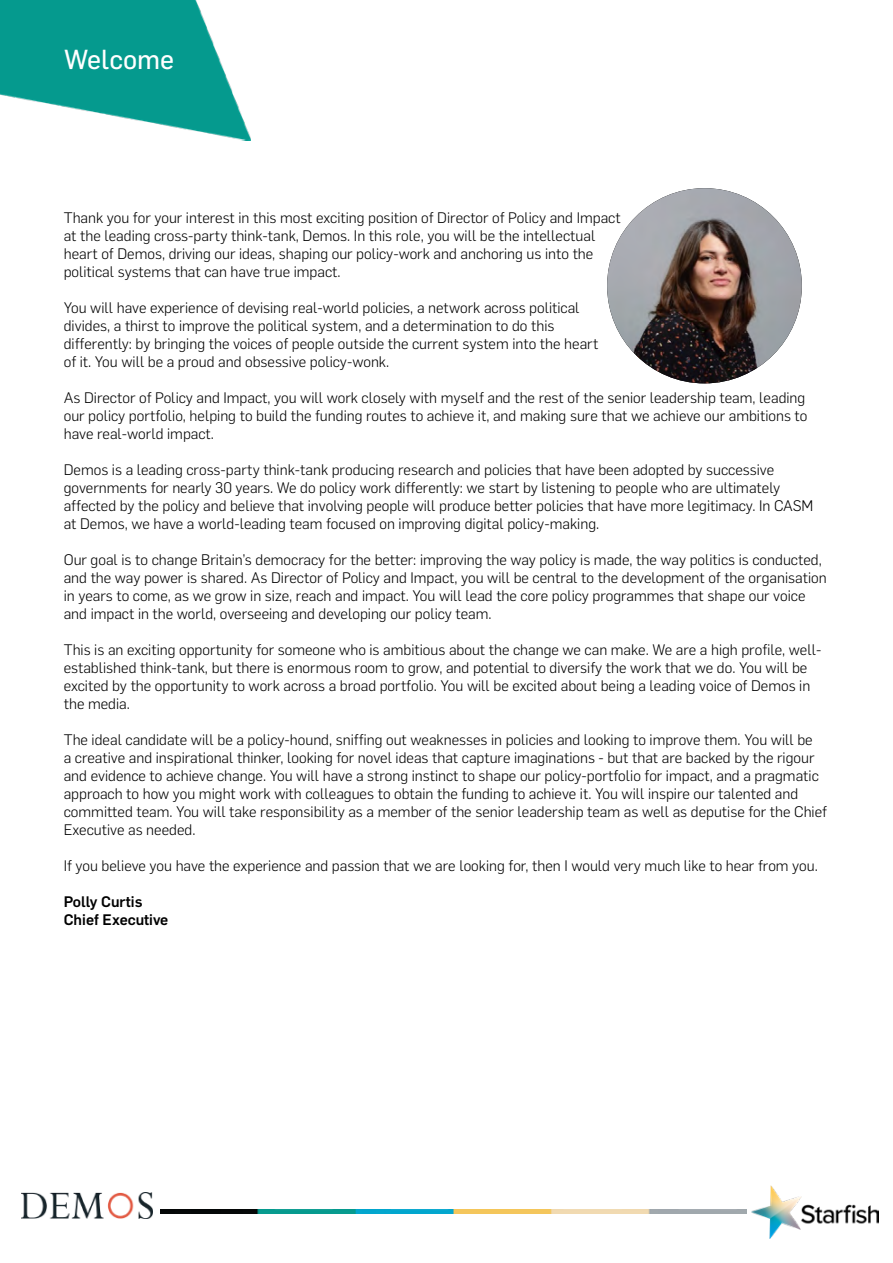
<style>
.page{position:relative;width:893px;height:1263px;background:#fff}
.page>*{position:absolute;margin:0;border:0;box-sizing:border-box;transform-origin:0 0}
.t1{font:27px "Flama";color:#fff}
.t2{font:300 15px/18px "Flama";color:#000}
.t3{font:500 15px "Flama";color:#000}
</style>
<div class="page">
<img style="left:21px;top:1193px;width:132px;height:25px">
<img style="left:752px;top:1186px;width:127px;height:52px">
<img style="left:161px;top:1210px;width:585px;height:3px">
<img style="left:0;top:0;width:251px;height:140px">
<img style="left:607px;top:188px;width:195px;height:195px;border-radius:97px">
<p class="t1" style="left:64px;top:43px;width:112px">Welcome</p>
<p class="t2" style="left:64px;top:208px;width:558px">Thank you for your interest in this most exciting position of Director of Policy and Impact</p>
<p class="t2" style="left:64px;top:226px;width:533px">at the leading cross-party think-tank, Demos. In this role, you will be the intellectual</p>
<p class="t2" style="left:64px;top:244px;width:531px">heart of Demos, driving our ideas, shaping our policy-work and anchoring us into the</p>
<p class="t2" style="left:64px;top:262px;width:278px">political systems that can have true impact.</p>
<p class="t2" style="left:64px;top:298px;width:517px">You will have experience of devising real-world policies, a network across political</p>
<p class="t2" style="left:64px;top:316px;width:492px">divides, a thirst to improve the political system, and a determination to do this</p>
<p class="t2" style="left:64px;top:334px;width:536px">differently: by bringing the voices of people outside the current system into the heart</p>
<p class="t2" style="left:64px;top:352px;width:327px">of it. You will be a proud and obsessive policy-wonk.</p>
<p class="t2" style="left:64px;top:388px;width:745px">As Director of Policy and Impact, you will work closely with myself and the rest of the senior leadership team, leading our policy portfolio, helping to build the funding routes to achieve it, and making sure that we achieve our ambitions to have real-world impact.</p>
<p class="t2" style="left:64px;top:460px;width:751px">Demos is a leading cross-party think-tank producing research and policies that have been adopted by successive governments for nearly 30 years. We do policy work differently: we start by listening to people who are ultimately affected by the policy and believe that involving people will produce better policies that have more legitimacy. In CASM at Demos, we have a world-leading team focused on improving digital policy-making.</p>
<p class="t2" style="left:64px;top:550px;width:764px">Our goal is to change Britain’s democracy for the better: improving the way policy is made, the way politics is conducted, and the way power is shared. As Director of Policy and Impact, you will be central to the development of the organisation in years to come, as we grow in size, reach and impact. You will lead the core policy programmes that shape our voice and impact in the world, overseeing and developing our policy team.</p>
<p class="t2" style="left:64px;top:640px;width:759px">This is an exciting opportunity for someone who is ambitious about the change we can make. We are a high profile, well&shy;established think-tank, but there is enormous room to grow, and potential to diversify the work that we do. You will be excited by the opportunity to work across a broad portfolio. You will be excited about being a leading voice of Demos in the media.</p>
<p class="t2" style="left:64px;top:730px;width:765px">The ideal candidate will be a policy-hound, sniffing out weaknesses in policies and looking to improve them. You will be<br>a creative and inspirational thinker, looking for novel ideas that capture imaginations - but that are backed by the rigour and evidence to achieve change. You will have a strong instinct to shape our policy-portfolio for impact, and a pragmatic approach to how you might work with colleagues to obtain the funding to achieve it. You will inspire our talented and committed team. You will take responsibility as a member of the senior leadership team as well as deputise for the Chief Executive as needed.</p>
<p class="t2" style="left:64px;top:856px;width:756px">If you believe you have the experience and passion that we are looking for, then I would very much like to hear from you.</p>
<p class="t3" style="left:64px;top:890px;width:80px">Polly Curtis</p>
<p class="t3" style="left:64px;top:908px;width:106px">Chief Executive</p>
</div>
